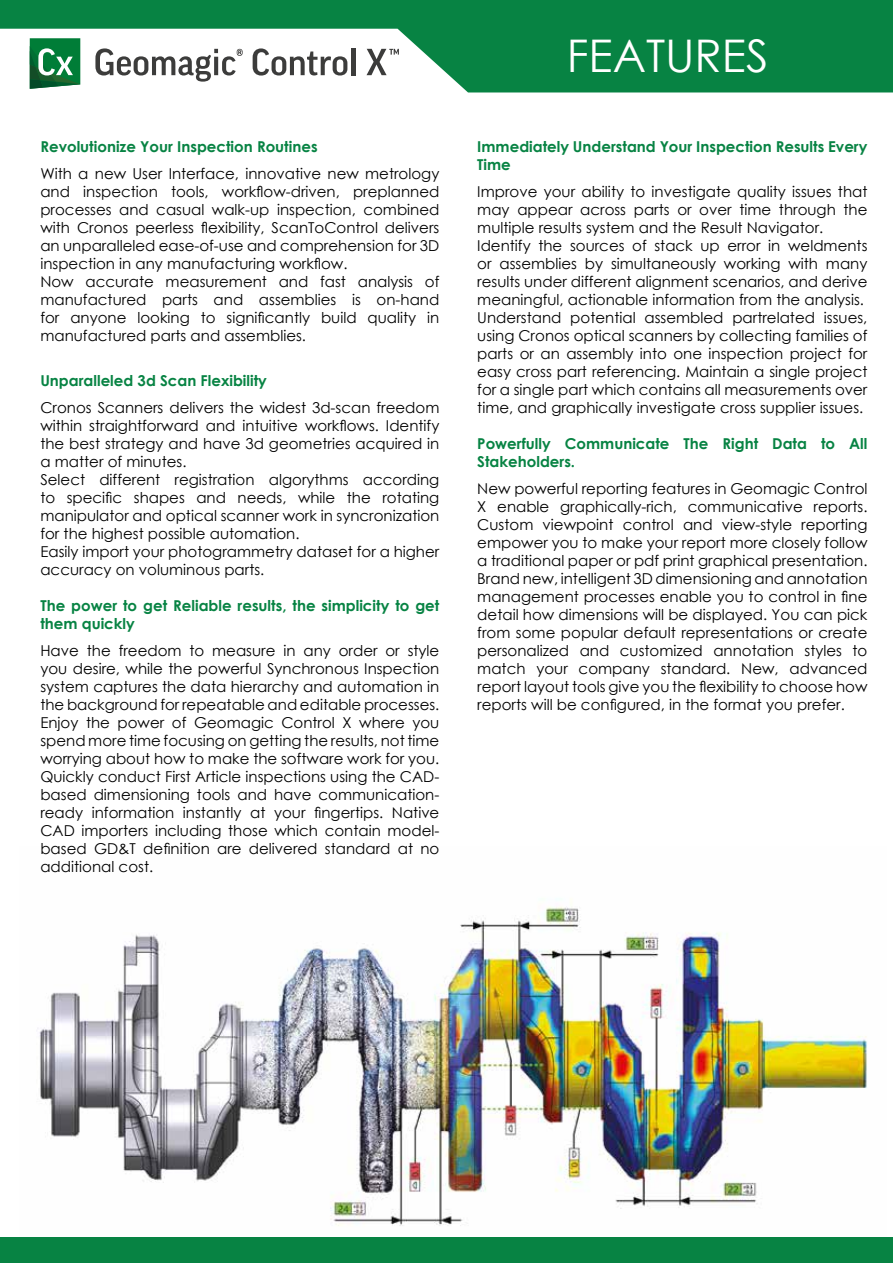
<style>
.page{position:relative;width:893px;height:1263px;background:#fff}
.page>*{position:absolute;margin:0;border:0;box-sizing:border-box;transform-origin:0 0}
.t1{font:45px "Century Gothic";color:#fff}
.t2{font:15px/18px "Century Gothic";color:#000}
.t3{font:700 15px/18px "Century Gothic";color:#078343}
</style>
<div class="page">
<svg style="left:0;top:0;width:893px;height:92px;fill:#078343"></svg>
<hr style="left:889px;top:0;width:4px;height:29px;background:#078343">
<img style="left:37px;top:906px;width:830px;height:320px">
<div style="left:0;top:1237px;width:893px;height:26px;background:#078343"></div>
<svg style="left:95px;top:48px;width:148px;height:34px"></svg>
<svg style="left:253px;top:48px;width:94px;height:28px"></svg>
<hr style="left:351px;top:48px;width:4px;height:27px;background:#3c3c3b">
<svg style="left:366px;top:49px;width:33px;height:26px"></svg>
<svg style="left:30px;top:38px;width:50px;height:51px;background:#328b58"></svg>
<p class="t3" style="left:40px;top:136px;width:279px">Revolutionize Your Inspection Routines</p>
<p class="t2" style="left:40px;top:164px;width:400px">With a new User Interface, innovative new metrology and inspection tools, workflow-driven, preplanned processes and casual walk-up inspection, combined with Cronos peerless flexibility, ScanToControl delivers an unparalleled ease-of-use and comprehension for 3D inspection in any manufacturing workflow.<br>Now accurate measurement and fast analysis of manufactured parts and assemblies is on-hand for anyone looking to significantly build quality in manufactured parts and assemblies.</p>
<p class="t3" style="left:40px;top:370px;width:228px">Unparalleled 3d Scan Flexibility</p>
<p class="t2" style="left:40px;top:398px;width:400px">Cronos Scanners delivers the widest 3d-scan freedom within straightforward and intuitive workflows. Identify the best strategy and have 3d geometries acquired in a matter of minutes.<br>Select different registration algorythms according to specific shapes and needs, while the rotating manipulator and optical scanner work in syncronization for the highest possible automation.<br>Easily import your photogrammetry dataset for a higher accuracy on voluminous parts.</p>
<p class="t3" style="left:40px;top:595px;width:400px">The power to get Reliable results, the simplicity to get them quickly</p>
<p class="t2" style="left:40px;top:641px;width:400px;text-align:justify">Have the freedom to measure in any order or style you desire, while the powerful Synchronous Inspection system captures the data hierarchy and automation in the background for repeatable and editable processes.<br>Enjoy the power of Geomagic Control X where you spend more time focusing on getting the results, not time worrying about how to make the software work for you.<br>Quickly conduct First Article inspections using the CAD&shy;based dimensioning tools and have communication&shy;ready information instantly at your fingertips. Native CAD importers including those which contain model&shy;based GD&amp;T definition are delivered standard at no additional cost.</p>
<h1 class="t1" style="left:567px;top:24px;width:203px">FEATURES</h1>
<p class="t3" style="left:477px;top:136px;width:392px">Immediately Understand Your Inspection Results Every<br>Time</p>
<p class="t2" style="left:477px;top:182px;width:392px">Improve your ability to investigate quality issues that may appear across parts or over time through the multiple results system and the Result Navigator.<br>Identify the sources of stack up error in weldments or assemblies by simultaneously working with many results under different alignment scenarios, and derive meaningful, actionable information from the analysis.<br>Understand potential assembled partrelated issues, using Cronos optical scanners by collecting families of parts or an assembly into one inspection project for easy cross part referencing. Maintain a single project for a single part which contains all measurements over time, and graphically investigate cross supplier issues.</p>
<p class="t3" style="left:477px;top:433px;width:392px">Powerfully Communicate The Right Data to All<br>Stakeholders.</p>
<p class="t2" style="left:477px;top:479px;width:392px;text-align:justify">New powerful reporting features in Geomagic Control X enable graphically-rich, communicative reports.<br>Custom viewpoint control and view-style reporting empower you to make your report more closely follow a traditional paper or pdf print graphical presentation.<br>Brand new, intelligent 3D dimensioning and annotation management processes enable you to control in fine detail how dimensions will be displayed. You can pick from some popular default representations or create personalized and customized annotation styles to match your company standard. New, advanced report layout tools give you the flexibility to choose how reports will be configured, in the format you prefer.</p>
</div>
